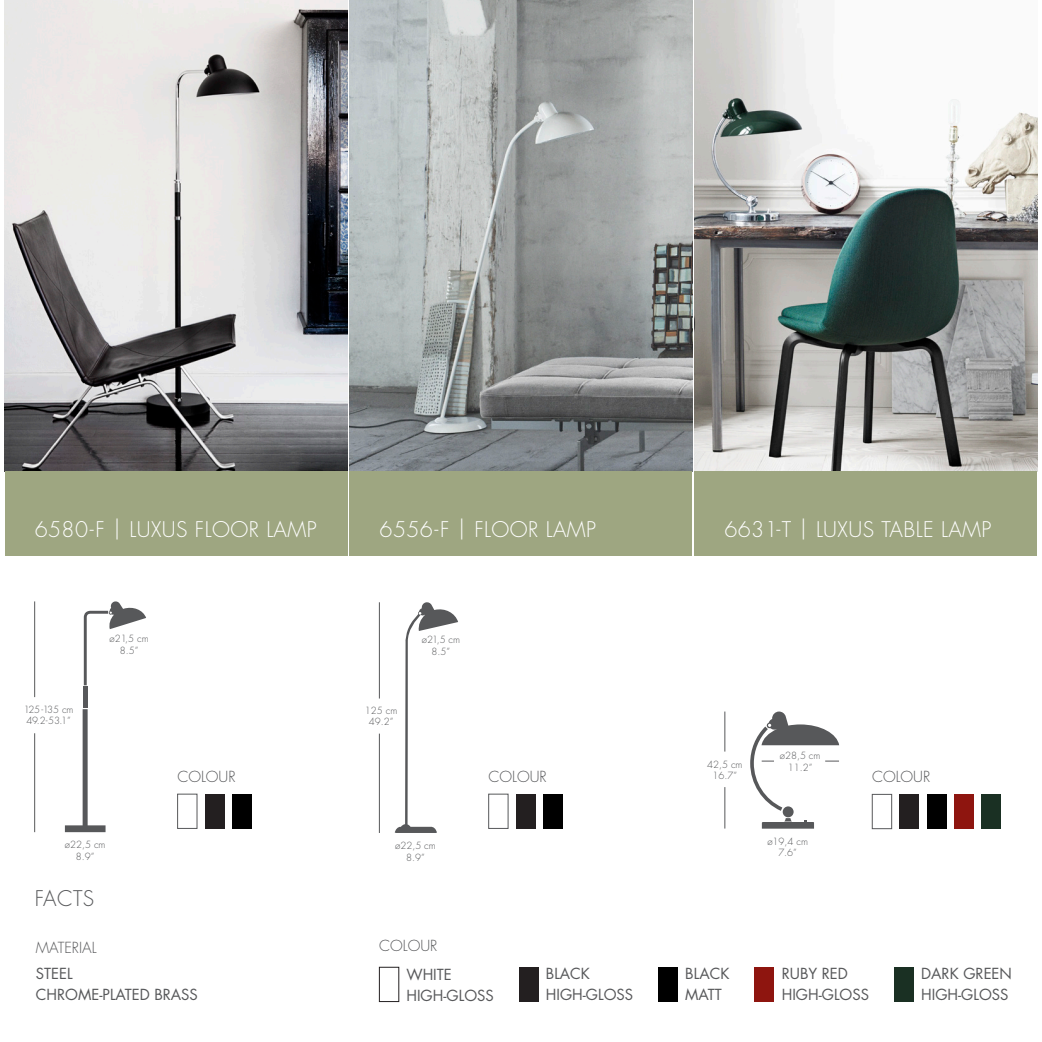
<style>
.page{position:relative;width:1042px;height:1042px;background:#fff}
.page>*{position:absolute;margin:0;border:0;box-sizing:border-box;transform-origin:0 0}
.t1{font:300 21px "Futura Std";letter-spacing:.02em;color:#fff}
.t2{font:300 21px "Futura Std";letter-spacing:.02em;color:#57585a}
.t3{font:14.88px "Futura Std";color:#57585a}
.t4{font:300 14.88px "Futura Std";color:#57585a}
.t5{font:300 9.62px/11.5px "Futura Std";color:#57585a;text-align:center}
.t6{font:300 9.62px/11.5px "Futura Std";letter-spacing:-.02em;color:#57585a}
</style>
<div class="page">
<img style="left:694px;top:0;width:343px;height:471px">
<hr style="left:724px;top:711px;width:1px;height:40px;background:#57585a">
<hr style="left:724px;top:787px;width:1px;height:41px;background:#57585a">
<div style="left:783px;top:806px;width:10px;height:11px;background:#57585a;border-radius:50%"></div>
<svg style="left:750px;top:711px;width:89px;height:100px"></svg>
<svg style="left:762px;top:818px;width:52px;height:10px"></svg>
<img style="left:350px;top:0;width:342px;height:471px">
<hr style="left:379px;top:602px;width:1px;height:96px;background:#57585a">
<hr style="left:379px;top:733px;width:1px;height:100px;background:#57585a">
<svg style="left:395px;top:602px;width:63px;height:231px"></svg>
<img style="left:5px;top:0;width:342px;height:471px">
<hr style="left:34px;top:601px;width:1px;height:96px;background:#57585a">
<hr style="left:34px;top:733px;width:1px;height:99px;background:#57585a">
<svg style="left:84px;top:601px;width:62px;height:84px"></svg>
<hr style="left:83px;top:686px;width:4px;height:21px;background:#57585a">
<svg style="left:65px;top:709px;width:41px;height:123px"></svg>
<div style="left:205px;top:794px;width:19px;height:34px;background:#231f20"></div>
<div style="left:232px;top:794px;width:20px;height:34px;background:#000"></div>
<div style="left:177px;top:794px;width:20px;height:34px;border:1px solid #57585a"></div>
<div style="left:518px;top:967px;width:20px;height:35px;background:#231f20"></div>
<div style="left:658px;top:967px;width:20px;height:35px;background:#000"></div>
<div style="left:379px;top:967px;width:20px;height:35px;border:1px solid #231f20"></div>
<div style="left:754px;top:967px;width:20px;height:35px;background:#8e150f"></div>
<div style="left:894px;top:967px;width:20px;height:34px;background:#1a3023"></div>
<div style="left:694px;top:471px;width:343px;height:85px;background:#9ea681"></div>
<div style="left:350px;top:471px;width:342px;height:85px;background:#9ea681"></div>
<div style="left:5px;top:471px;width:342px;height:85px;background:#9ea681"></div>
<div style="left:516px;top:794px;width:19px;height:34px;background:#231f20"></div>
<div style="left:543px;top:794px;width:20px;height:34px;background:#000"></div>
<div style="left:488px;top:794px;width:20px;height:34px;border:1px solid #57585a"></div>
<div style="left:954px;top:794px;width:20px;height:35px;background:#8e150f"></div>
<div style="left:981px;top:794px;width:20px;height:35px;background:#1a3023"></div>
<div style="left:899px;top:794px;width:20px;height:35px;background:#231f20"></div>
<div style="left:926px;top:794px;width:20px;height:35px;background:#000"></div>
<div style="left:872px;top:794px;width:20px;height:35px;border:1px solid #57585a"></div>
<p class="t1" style="left:35px;top:517px;width:283px">6580-F | LUXUS FLOOR LAMP</p>
<p class="t1" style="left:379px;top:516px;width:218px">6556-F | FLOOR LAMP</p>
<p class="t1" style="left:724px;top:516px;width:268px">6631-T | LUXUS TABLE LAMP</p>
<p class="t5" style="left:110px;top:633px;width:41px">ø21,5 cm<br>8.5”</p>
<p class="t5" style="left:422px;top:634px;width:40px">ø21,5 cm<br>8.5”</p>
<p class="t6" style="left:24px;top:703px;width:51px">125 -135 cm<br>49.2-53.1”</p>
<p class="t5" style="left:365px;top:704px;width:34px">125 cm<br>49.2”</p>
<p class="t5" style="left:780px;top:750px;width:42px">ø28,5 cm<br>11.2”</p>
<p class="t5" style="left:707px;top:758px;width:37px">42,5 cm<br>16.7”</p>
<p class="t4" style="left:177px;top:768px;width:60px">COLOUR</p>
<p class="t4" style="left:488px;top:768px;width:60px">COLOUR</p>
<p class="t4" style="left:872px;top:767px;width:60px">COLOUR</p>
<p class="t5" style="left:65px;top:839px;width:42px">ø22,5 cm<br>8.9”</p>
<p class="t5" style="left:395px;top:840px;width:42px">ø22,5 cm<br>8.9”</p>
<p class="t5" style="left:767px;top:835px;width:42px">ø19,4 cm<br>7.6”</p>
<p class="t2" style="left:35px;top:885px;width:61px">FACTS</p>
<p class="t4" style="left:36px;top:938px;width:62px">MATERIAL</p>
<p class="t4" style="left:379px;top:937px;width:60px">COLOUR</p>
<p class="t3" style="left:36px;top:964px;width:38px">STEEL</p>
<p class="t3" style="left:36px;top:985px;width:163px">CHROME-PLATED BRASS</p>
<p class="t3" style="left:406px;top:964px;width:47px">WHITE</p>
<p class="t3" style="left:406px;top:985px;width:89px">HIGH-GLOSS</p>
<p class="t3" style="left:546px;top:964px;width:46px">BLACK</p>
<p class="t3" style="left:546px;top:985px;width:89px">HIGH-GLOSS</p>
<p class="t3" style="left:685px;top:964px;width:46px">BLACK</p>
<p class="t3" style="left:685px;top:985px;width:38px">MATT</p>
<p class="t3" style="left:782px;top:964px;width:68px">RUBY RED</p>
<p class="t3" style="left:782px;top:985px;width:89px">HIGH-GLOSS</p>
<p class="t3" style="left:921px;top:964px;width:92px">DARK GREEN</p>
<p class="t3" style="left:921px;top:985px;width:89px">HIGH-GLOSS</p>
</div>
